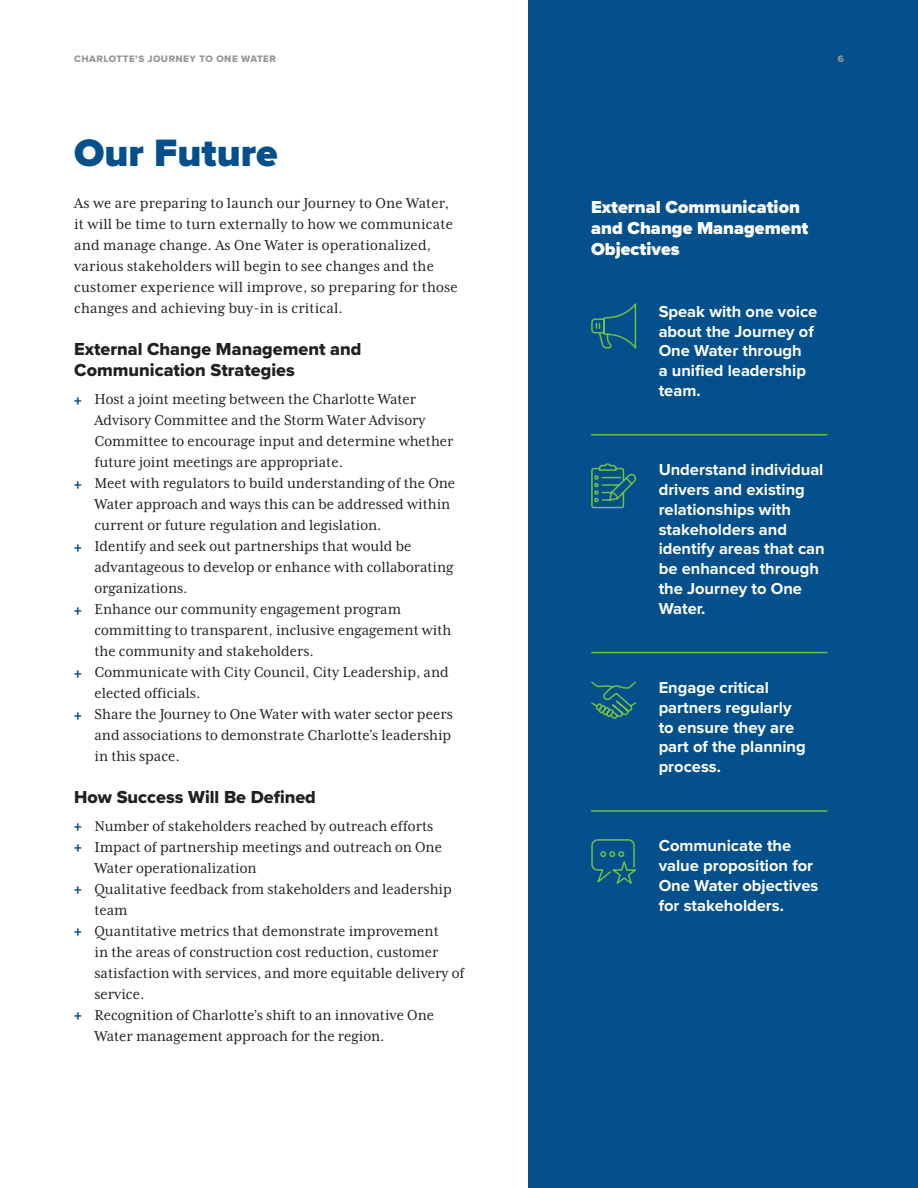
<style>
.page{position:relative;width:918px;height:1188px;background:#fff}
.page>*{position:absolute;margin:0;border:0;box-sizing:border-box;transform-origin:0 0}
.t1{font:900 39.6px "Proxima Nova";color:#04508d}
.t2{font:18px/21px "Proxima Nova Extrabld";color:#231f20}
.Body{font:900 18px/21px "Proxima Nova";color:#fff}
.Bullets{font:16.5px/21px "Mrs Eaves XL Serif Nar OT";color:#231f20}
.Body-2{font:700 16.5px/19.8px "Proxima Nova";color:#fff}
.Body-3{font:16.5px/21px "Mrs Eaves XL Serif Nar OT";letter-spacing:.01em;color:#231f20}
.t3{font:9.75px "Proxima Nova Extrabld";letter-spacing:.05em;color:#939598}
</style>
<div class="page">
<div style="left:528px;top:0;width:390px;height:1188px;background:#04508d"></div>
<hr style="left:591px;top:434px;width:236px;height:2px;background:#71bf44">
<hr style="left:591px;top:652px;width:236px;height:1px;background:#71bf44">
<hr style="left:591px;top:810px;width:236px;height:2px;background:#71bf44">
<svg style="left:591px;top:463px;width:46px;height:46px"></svg>
<svg style="left:591px;top:681px;width:45px;height:38px"></svg>
<svg style="left:591px;top:839px;width:45px;height:45px"></svg>
<svg style="left:591px;top:303px;width:46px;height:46px"></svg>
<p class="t3" style="left:74px;top:51px;width:203px">CHARLOTTE’S JOURNEY TO ONE WATER</p>
<p class="t3" style="left:838px;top:51px;width:8px">6</p>
<h1 class="t1" style="left:74px;top:124px;width:205px">Our Future</h1>
<p class="Body-3" style="left:74px;top:193px;width:385px">As we are preparing to launch our Journey to One Water, it will be time to turn externally to how we communicate and manage change. As One Water is operationalized, various stakeholders will begin to see changes and the customer experience will improve, so preparing for those changes and achieving buy-in is critical.</p>
<h3 class="t2" style="left:74px;top:339px;width:289px">External Change Management and<br>Communication Strategies</h3>
<p class="Bullets" style="left:94px;top:389px;width:361px;text-indent:-20px"><sub>+</sub> Host a joint meeting between the Charlotte Water Advisory Committee and the Storm Water Advisory Committee to encourage input and determine whether future joint meetings are appropriate.</p>
<p class="Bullets" style="left:94px;top:473px;width:362px;text-indent:-20px"><sub>+</sub> Meet with regulators to build understanding of the One<br>Water approach and ways this can be addressed within current or future regulation and legislation.</p>
<p class="Bullets" style="left:94px;top:536px;width:361px;text-indent:-20px"><sub>+</sub> Identify and seek out partnerships that would be advantageous to develop or enhance with collaborating organizations.</p>
<p class="Bullets" style="left:94px;top:599px;width:359px;text-indent:-20px"><sub>+</sub> Enhance our community engagement program committing to transparent, inclusive engagement with the community and stakeholders.</p>
<p class="Bullets" style="left:94px;top:662px;width:356px;text-indent:-20px"><sub>+</sub> Communicate with City Council, City Leadership, and elected officials.</p>
<p class="Bullets" style="left:94px;top:704px;width:360px;text-align:justify;text-indent:-20px"><sub>+</sub> Share the Journey to One Water with water sector peers and associations to demonstrate Charlotte’s leadership in this space.</p>
<h3 class="t2" style="left:74px;top:786px;width:243px">How Success Will Be Defined</h3>
<p class="Bullets" style="left:74px;top:815px;width:360px"><sub>+</sub> Number of stakeholders reached by outreach efforts</p>
<p class="Bullets" style="left:94px;top:836px;width:349px;text-indent:-20px"><sub>+</sub> Impact of partnership meetings and outreach on One<br>Water operationalization</p>
<p class="Bullets" style="left:94px;top:878px;width:359px;text-indent:-20px"><sub>+</sub> Qualitative feedback from stakeholders and leadership team</p>
<p class="Bullets" style="left:94px;top:920px;width:371px;text-indent:-20px"><sub>+</sub> Quantitative metrics that demonstrate improvement<br>in the areas of construction cost reduction, customer satisfaction with services, and more equitable delivery of service.</p>
<p class="Bullets" style="left:94px;top:1004px;width:341px;text-indent:-20px"><sub>+</sub> Recognition of Charlotte’s shift to an innovative One<br>Water management approach for the region.</p>
<p class="Body" style="left:591px;top:196px;width:219px">External Communication and Change Management<br>Objectives</p>
<p class="Body-2" style="left:659px;top:302px;width:160px">Speak with one voice about the Journey of<br>One Water through<br>a unified leadership team.</p>
<p class="Body-2" style="left:659px;top:460px;width:168px">Understand individual drivers and existing relationships with stakeholders and identify areas that can be enhanced through the Journey to One<br>Water.</p>
<p class="Body-2" style="left:659px;top:678px;width:149px">Engage critical partners regularly to ensure they are part of the planning process.</p>
<p class="Body-2" style="left:659px;top:836px;width:161px">Communicate the value proposition for<br>One Water objectives for stakeholders.</p>
</div>
